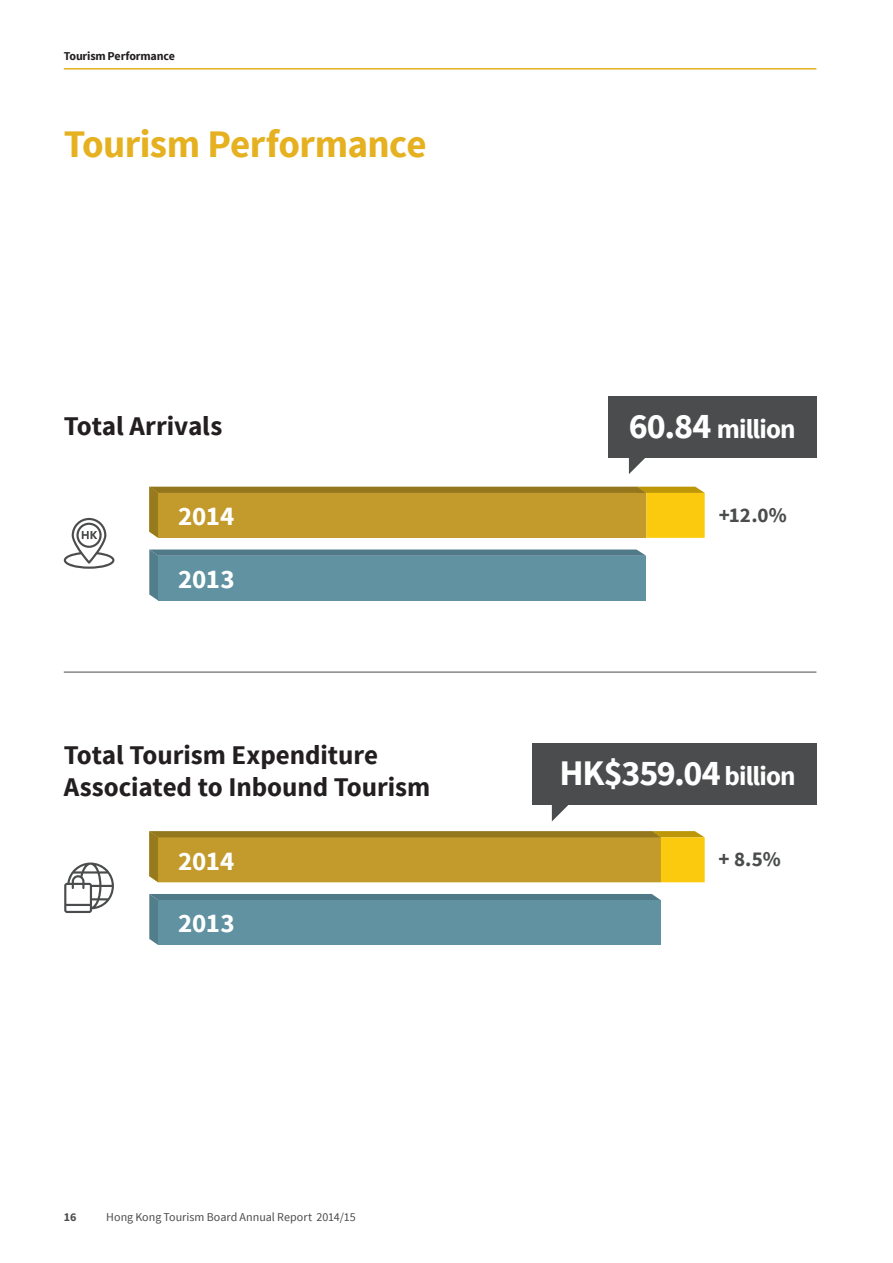
<style>
.page{position:relative;width:893px;height:1263px;background:#fff}
.page>*{position:absolute;margin:0;border:0;box-sizing:border-box;transform-origin:0 0}
.Heading{font:700 39px "Source Sans Pro";letter-spacing:-.015em;color:#e6b120}
.Body{font:700 36px "Source Sans Pro";letter-spacing:-.035em;color:#fff}
.SubHeading_Color{font:700 27px/32.4px "Source Sans Pro";letter-spacing:-.005em;color:#231f20}
.SubHeading_Color-2{font:700 27px "Source Sans Pro";letter-spacing:-.005em;color:#fff}
.Body-2{font:700 27px "Source Sans Pro";letter-spacing:-.035em;color:#fff}
.Sub_Heading_2{font:700 21px "Source Sans Pro";color:#4b4c4d}
.t1{font:12px "Source Sans Pro";color:#4b4c4d}
.t2{font:700 12px "Source Sans Pro";letter-spacing:-.015em;color:#231f20}
.t3{font:700 12px "Source Sans Pro";color:#4b4c4d}
.s1{font-size:36px}
.s2{font-size:27px}
</style>
<div class="page">
<hr style="left:64px;top:68px;width:752px;height:2px;background:#e6b120">
<svg style="left:149px;top:487px;width:556px;height:51px;background:#c29b27"></svg>
<svg style="left:149px;top:549px;width:497px;height:52px;background:#638894"></svg>
<div style="left:158px;top:556px;width:488px;height:45px;background:#6092a1"></div>
<svg style="left:149px;top:831px;width:556px;height:51px;background:#c09a28"></svg>
<div style="left:149px;top:894px;width:512px;height:51px;background:#507a87"></div>
<div style="left:158px;top:900px;width:503px;height:45px;background:#6092a1"></div>
<div style="left:608px;top:396px;width:208px;height:61px;background:#4b4c4d"></div>
<div style="left:531px;top:744px;width:285px;height:61px;background:#4b4c4d"></div>
<svg style="left:64px;top:518px;width:50px;height:51px"></svg>
<hr style="left:64px;top:672px;width:752px;height:1px;background:#4b4c4d">
<svg style="left:64px;top:862px;width:50px;height:51px"></svg>
<svg style="left:629px;top:457px;width:32px;height:17px"></svg>
<svg style="left:552px;top:805px;width:17px;height:16px"></svg>
<p class="t2" style="left:64px;top:48px;width:113px">Tourism Performance</p>
<p class="Heading" style="left:64px;top:119px;width:364px">Tourism Performance</p>
<p class="SubHeading_Color" style="left:64px;top:410px;width:160px">Total Arrivals</p>
<p class="Body-2" style="left:629px;top:412px;width:168px"><span class="s1">60.84</span> million</p>
<p class="SubHeading_Color-2" style="left:178px;top:499px;width:58px">2014</p>
<p class="Sub_Heading_2" style="left:719px;top:501px;width:70px">+12.0%</p>
<p class="SubHeading_Color-2" style="left:178px;top:561px;width:58px">2013</p>
<p class="SubHeading_Color" style="left:64px;top:739px;width:368px">Total Tourism Expenditure<br>Associated to Inbound Tourism</p>
<p class="Body" style="left:559px;top:750px;width:238px">HK$359.04 <span class="s2">billion</span></p>
<p class="SubHeading_Color-2" style="left:178px;top:843px;width:58px">2014</p>
<p class="Sub_Heading_2" style="left:719px;top:846px;width:64px">+ 8.5%</p>
<p class="SubHeading_Color-2" style="left:178px;top:906px;width:58px">2013</p>
<p class="t3" style="left:64px;top:1209px;width:14px">16</p>
<p class="t1" style="left:106px;top:1209px;width:251px">Hong Kong Tourism Board Annual Report 2014/15</p>
</div>
